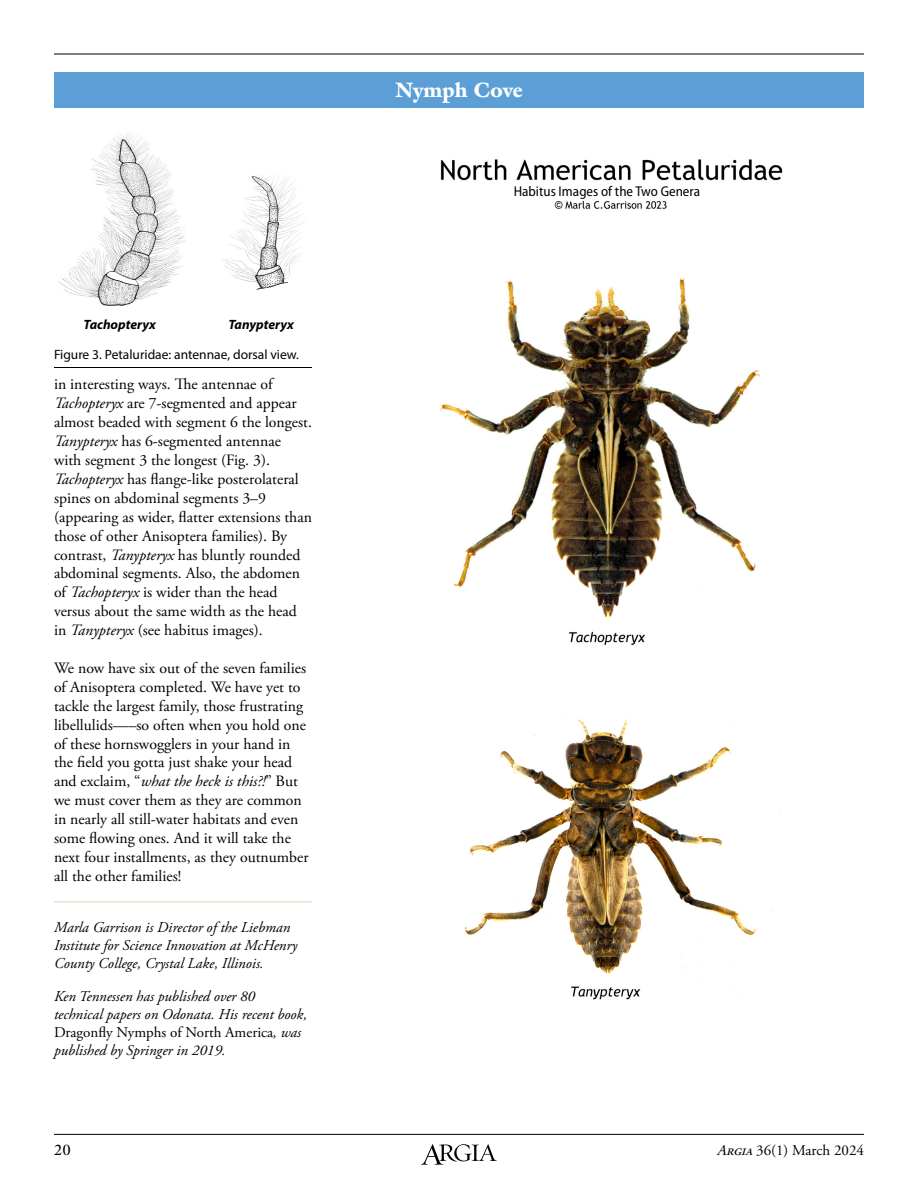
<style>
.page{position:relative;width:918px;height:1188px;background:#fff}
.page>*{position:absolute;margin:0;border:0;box-sizing:border-box;transform-origin:0 0}
.t1{font:900 21px "Galliard Pro";color:#fff}
.Body{font:15.75px/18.9px "Adobe Garamond Pro";color:#000}
.Tagline{font:italic 15px/18px "Adobe Garamond Pro";color:#000}
.t2{font:15px "Adobe Garamond Pro";color:#000}
.t3{font:15px "Galliard Pro";color:#000}
.Figure_Caption{font:semi-condensed 14.25px "Myriad Pro";color:#000}
.Figure_Caption-2{font:13.5px "Myriad Pro";color:#000}
.Figure_Caption-3{font:italic 700 13.5px "Myriad Pro";color:#000}
.s1{font-style:italic}
.s2{font-style:normal}
</style>
<div class="page">
<hr style="left:54px;top:54px;width:810px;height:1px;background:#000">
<hr style="left:54px;top:1134px;width:810px;height:1px;background:#000">
<svg style="left:421px;top:1144px;width:76px;height:21px"></svg>
<div style="left:54px;top:72px;width:810px;height:36px;background:#5c9fd6"></div>
<hr style="left:54px;top:901px;width:258px;height:1px;background:#e3d6b5">
<hr style="left:54px;top:367px;width:258px;height:1px;background:#000">
<img style="left:58px;top:133px;width:247px;height:173px">
<img style="left:440px;top:159px;width:343px;height:841px">
<div style="left:502px;top:183px;width:210px;height:17px;background:#fff"></div>
<h1 class="t1" style="left:395px;top:76px;width:129px">Nymph Cove</h1>
<p class="Figure_Caption-3" style="left:84px;top:316px;width:74px">Tachopteryx</p>
<p class="Figure_Caption-3" style="left:229px;top:316px;width:67px">Tanypteryx</p>
<p class="Figure_Caption-2" style="left:54px;top:346px;width:247px">Figure 3. Petaluridae: antennae, dorsal view.</p>
<p class="Body" style="left:54px;top:376px;width:260px">in interesting ways. The antennae of <span class="s1">Tachopteryx</span> are 7-segmented and appear almost beaded with segment 6 the longest.<br><span class="s1">Tanypteryx</span> has 6-segmented antennae with segment 3 the longest (Fig. 3).<br><span class="s1">Tachopteryx</span> has flange-like posterolateral spines on abdominal segments 3–9 (appearing as wider, flatter extensions than those of other Anisoptera families). By contrast, <span class="s1">Tanypteryx</span> has bluntly rounded abdominal segments. Also, the abdomen of <span class="s1">Tachopteryx</span> is wider than the head versus about the same width as the head in <span class="s1">Tanypteryx</span> (see habitus images).</p>
<p class="Body" style="left:54px;top:659px;width:256px">We now have six out of the seven families of Anisoptera completed. We have yet to tackle the largest family, those frustrating libellulids—–so often when you hold one of these hornswogglers in your hand in the field you gotta just shake your head and exclaim, “<span class="s1">what the heck is this?!</span>” But we must cover them as they are common in nearly all still-water habitats and even some flowing ones. And it will take the next four installments, as they outnumber all the other families!</p>
<p class="Tagline" style="left:54px;top:918px;width:245px">Marla Garrison is Director of the Liebman<br>Institute for Science Innovation at McHenry<br>County College, Crystal Lake, Illinois.</p>
<p class="Tagline" style="left:54px;top:987px;width:255px">Ken Tennessen has published over 80 technical papers on Odonata. His recent book, <span class="s2">Dragonfly Nymphs of North America</span>, was published by Springer in 2019.</p>
<p class="Figure_Caption" style="left:514px;top:184px;width:188px">Habitus Images of the Two Genera</p>
<p class="t3" style="left:54px;top:1140px;width:18px">20</p>
<p class="t2" style="left:717px;top:1141px;width:149px"><span class="s1">ARGIA</span>36(1) March 2024</p>
</div>
